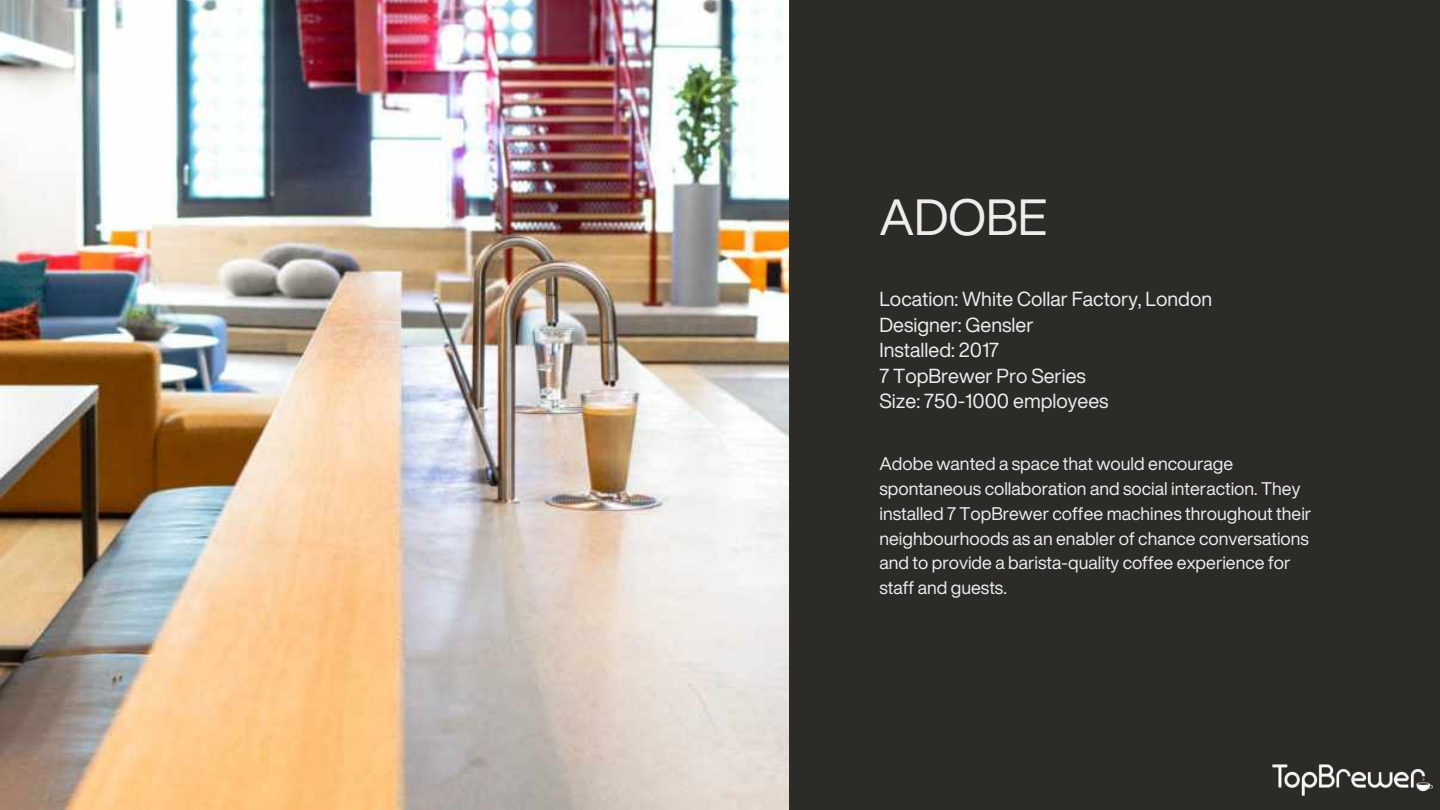
<style>
.page{position:relative;width:1440px;height:810px;background:#2c2b27}
.page>*{position:absolute;margin:0;border:0;box-sizing:border-box;transform-origin:0 0}
.t1{font:50px "Helvetica Now Display";color:#ededed}
.t2{font:20px/25.5px "Helvetica Now Display";color:#ededed}
.t3{font:18px/24.8px "Helvetica Now Display";color:#ededed}
</style>
<div class="page">
<img style="left:1272px;top:764px;width:161px;height:32px">
<img style="left:0;top:0;width:789px;height:810px">
<h1 class="t1" style="left:879px;top:179px;width:169px">ADOBE</h1>
<p class="t2" style="left:879px;top:286px;width:334px">Location: White Collar Factory, London<br>Designer: Gensler<br>Installed: 2017<br>7 TopBrewer Pro Series<br>Size: 750-1000 employees</p>
<p class="t3" style="left:879px;top:451px;width:433px">Adobe wanted a space that would encourage spontaneous collaboration and social interaction. They installed 7 TopBrewer coffee machines throughout their neighbourhoods as an enabler of chance conversations and to provide a barista-quality coffee experience for staff and guests.</p>
</div>
